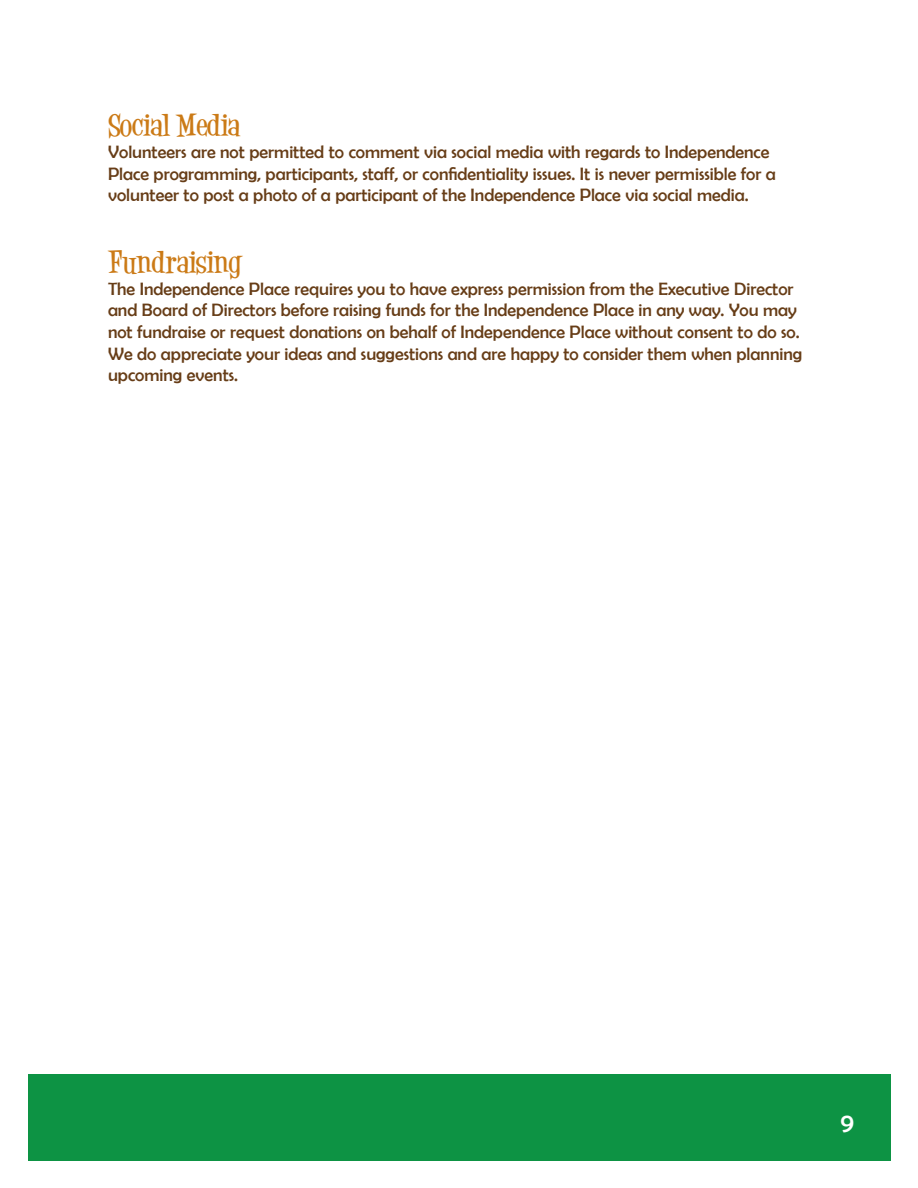
<style>
.page{position:relative;width:918px;height:1188px;background:#fff}
.page>*{position:absolute;margin:0;border:0;box-sizing:border-box;transform-origin:0 0}
.t1{font:27px "Berlin Sans FB";color:#fff}
.t2{font:700 24px "Desigers";color:#cb7a16}
.t3{font:18px/21.6px "Berlin Sans FB";color:#673d17}
</style>
<div class="page">
<div style="left:28px;top:1075px;width:863px;height:86px;background:#0d9344"></div>
<p class="t2" style="left:108px;top:108px;width:134px">Social Media</p>
<p class="t3" style="left:108px;top:141px;width:669px">Volunteers are not permitted to comment via social media with regards to Independence<br>Place programming, participants, staff, or confidentiality issues. It is never permissible for a volunteer to post a photo of a participant of the Independence Place via social media.</p>
<p class="t2" style="left:108px;top:245px;width:136px">Fundraising</p>
<p class="t3" style="left:108px;top:278px;width:696px">The Independence Place requires you to have express permission from the Executive Director and Board of Directors before raising funds for the Independence Place in any way. You may not fundraise or request donations on behalf of Independence Place without consent to do so.<br>We do appreciate your ideas and suggestions and are happy to consider them when planning upcoming events.</p>
<h1 class="t1" style="left:841px;top:1108px;width:15px">9</h1>
</div>
